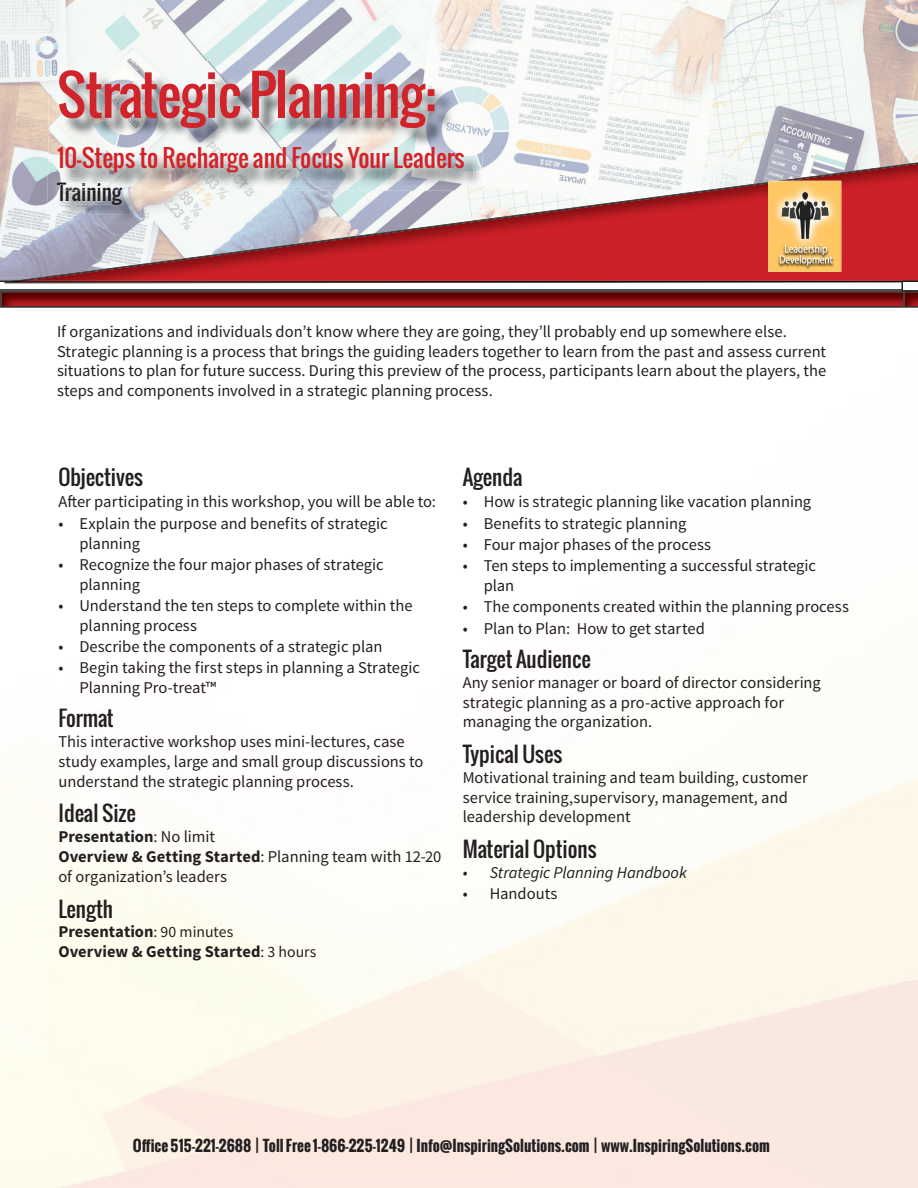
<style>
.page{position:relative;width:918px;height:1188px;background:#fff}
.page>*{position:absolute;margin:0;border:0;box-sizing:border-box;transform-origin:0 0}
.t1{font:54px "Oswald";letter-spacing:-.015em;color:#d1232a}
.t2{font:24px "Oswald";color:#d1232a}
.t3{font:21px "Oswald";color:#231f20}
.t4{font:21px "Oswald";color:#201d1e}
.t5{font:16.5px/19.8px "Source Sans Pro";color:#231f20}
.t6{font:700 16.5px/19.8px "Source Sans Pro";color:#231f20}
.t7{font:italic 16.5px "Source Sans Pro";letter-spacing:-.005em;color:#231f20}
.t8{font:700 15px "Oswald";color:#231f20}
.s1{color:#141015}
.s2{color:#201d1f}
.s3{color:#1f1d1e}
.s4{color:#1c1b1e}
.s5{font-weight:700}
.s6{font-weight:400;font-size:15.75px}
</style>
<div class="page">
<img style="left:0;top:0;width:918px;height:95px">
<img style="left:0;top:95px;width:49px;height:185px">
<img style="left:482px;top:95px;width:232px;height:67px">
<img style="left:714px;top:95px;width:204px;height:67px">
<img style="left:1px;top:306px;width:917px;height:2px">
<img style="left:21px;top:163px;width:897px;height:117px">
<img style="left:768px;top:181px;width:73px;height:91px">
<img style="left:768px;top:181px;width:21px;height:3px">
<img style="left:60px;top:191px;width:80px;height:32px">
<img style="left:48px;top:173px;width:12px;height:41px">
<img style="left:60px;top:191px;width:71px;height:23px">
<img style="left:57px;top:182px;width:65px;height:23px">
<img style="left:131px;top:73px;width:351px;height:118px">
<img style="left:61px;top:182px;width:70px;height:3px">
<svg style="left:122px;top:185px;width:18px;height:6px"></svg>
<img style="left:61px;top:185px;width:61px;height:6px">
<img style="left:49px;top:61px;width:425px;height:112px">
<svg style="left:49px;top:173px;width:12px;height:9px"></svg>
<img style="left:61px;top:73px;width:413px;height:109px">
<img style="left:904px;top:306px;width:14px;height:1px">
<svg style="left:0;top:280px;width:918px;height:26px"></svg>
<h1 class="t1" style="left:57px;top:71px;width:380px">Strategic Planning:</h1>
<h2 class="t2" style="left:57px;top:147px;width:409px">10-Steps to Recharge and Focus Your Leaders</h2>
<p class="t4" style="left:57px;top:182px;width:66px"><span class="s1">T</span>rai<span class="s2">n</span><span class="s3">i</span><span class="s4">n</span>g</p>
<p class="t5" style="left:57px;top:323px;width:771px">If organizations and individuals don’t know where they are going, they’ll probably end up somewhere else.<br>Strategic planning is a process that brings the guiding leaders together to learn from the past and assess current situations to plan for future success. During this preview of the process, participants learn about the players, the steps and components involved in a strategic planning process.</p>
<p class="t3" style="left:58px;top:468px;width:86px">Objectives</p>
<p class="t5" style="left:59px;top:494px;width:379px">After participating in this workshop, you will be able to:</p>
<p class="t5" style="left:79px;top:515px;width:310px;text-indent:-21px">• Explain the purpose and benefits of strategic planning</p>
<p class="t5" style="left:79px;top:556px;width:306px;text-indent:-21px">• Recognize the four major phases of strategic planning</p>
<p class="t5" style="left:79px;top:597px;width:335px;text-indent:-21px">• Understand the ten steps to complete within the planning process</p>
<p class="t5" style="left:59px;top:638px;width:326px">• Describe the components of a strategic plan</p>
<p class="t5" style="left:79px;top:659px;width:342px;text-indent:-21px">• Begin taking the first steps in planning a Strategic<br>Planning Pro-treat™</p>
<p class="t3" style="left:59px;top:709px;width:57px">Format</p>
<p class="t5" style="left:59px;top:733px;width:367px">This interactive workshop uses mini-lectures, case study examples, large and small group discussions to understand the strategic planning process.</p>
<p class="t3" style="left:59px;top:804px;width:79px">Ideal Size</p>
<p class="t5" style="left:59px;top:828px;width:384px"><span class="s5">Presentation</span>: No limit<br><span class="s5">Overview &amp; Getting Started</span>: Planning team with 12-20 of organization’s leaders</p>
<p class="t3" style="left:59px;top:899px;width:56px">Length</p>
<p class="t6" style="left:59px;top:923px;width:260px">Presentation<span class="s6">: 90 minutes<br></span>Overview &amp; Getting Started<span class="s6">: 3 hours</span></p>
<p class="t3" style="left:463px;top:468px;width:61px">Agenda</p>
<p class="t5" style="left:463px;top:494px;width:350px">• How is strategic planning like vacation planning</p>
<p class="t5" style="left:463px;top:515px;width:225px">• Benefits to strategic planning</p>
<p class="t5" style="left:463px;top:536px;width:250px">• Four major phases of the process</p>
<p class="t5" style="left:484px;top:557px;width:334px;text-indent:-21px">• Ten steps to implementing a successful strategic plan</p>
<p class="t5" style="left:463px;top:599px;width:388px">• The components created within the planning process</p>
<p class="t5" style="left:463px;top:620px;width:244px">• Plan to Plan: How to get started</p>
<p class="t3" style="left:463px;top:650px;width:129px">Target Audience</p>
<p class="t5" style="left:463px;top:674px;width:360px">Any senior manager or board of director considering strategic planning as a pro-active approach for managing the organization.</p>
<p class="t3" style="left:463px;top:745px;width:101px">Typical Uses</p>
<p class="t5" style="left:463px;top:769px;width:347px">Motivational training and team building, customer service training,supervisory, management, and leadership development</p>
<p class="t3" style="left:463px;top:840px;width:135px">Material Options</p>
<p class="t7" style="left:463px;top:866px;width:226px">• Strategic Planning Handbook</p>
<p class="t5" style="left:463px;top:885px;width:96px">• Handouts</p>
<p class="t8" style="left:133px;top:1138px;width:639px">Office 515-221-2688 | Toll Free 1-866-225-1249 | Info@InspiringSolutions.com | www.InspiringSolutions.com</p>
</div>
